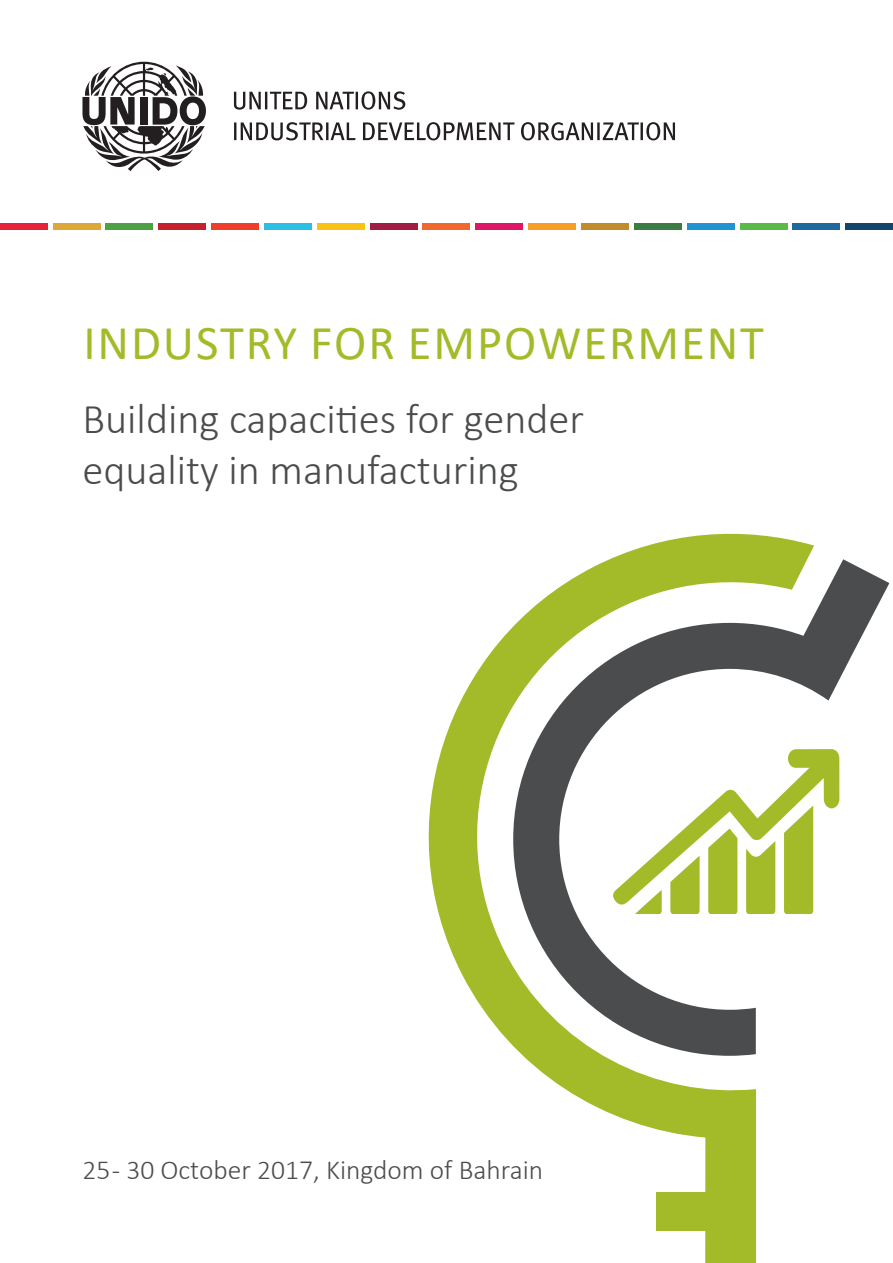
<style>
.page{position:relative;width:893px;height:1263px;background:#fff}
.page>*{position:absolute;margin:0;border:0;box-sizing:border-box;transform-origin:0 0}
.t1{font:48.75px "Calibri";letter-spacing:.04em;color:#a3bb29}
.t2{font:300 42.45px/50.8px "Calibri";color:#4b4c4d}
.t3{font:300 27.6px "Calibri";color:#4b4c4d}
</style>
<div class="page">
<div style="left:581px;top:223px;width:48px;height:6px;background:#c08c2c"></div>
<div style="left:53px;top:223px;width:47px;height:6px;background:#dea838"></div>
<div style="left:370px;top:223px;width:47px;height:6px;background:#a31c43"></div>
<div style="left:211px;top:223px;width:48px;height:6px;background:#ef3e2b"></div>
<div style="left:792px;top:223px;width:48px;height:6px;background:#1d6a9e"></div>
<div style="left:158px;top:223px;width:48px;height:6px;background:#c4202e"></div>
<div style="left:475px;top:223px;width:48px;height:6px;background:#df1666"></div>
<div style="left:845px;top:223px;width:48px;height:6px;background:#14466b"></div>
<div style="left:317px;top:223px;width:48px;height:6px;background:#fac215"></div>
<div style="left:528px;top:223px;width:48px;height:6px;background:#f89e26"></div>
<div style="left:634px;top:223px;width:48px;height:6px;background:#3c7d45"></div>
<div style="left:264px;top:223px;width:48px;height:6px;background:#2dbee5"></div>
<div style="left:687px;top:223px;width:47px;height:6px;background:#2094d2"></div>
<div style="left:740px;top:223px;width:47px;height:6px;background:#59ba47"></div>
<div style="left:423px;top:223px;width:47px;height:6px;background:#f2682c"></div>
<div style="left:106px;top:223px;width:47px;height:6px;background:#4ea045"></div>
<div style="left:0;top:223px;width:48px;height:6px;background:#e6233b"></div>
<svg style="left:428px;top:533px;width:386px;height:730px"></svg>
<svg style="left:513px;top:559px;width:376px;height:497px"></svg>
<div style="left:656px;top:1192px;width:100px;height:39px;background:#a3bb29"></div>
<svg style="left:612px;top:749px;width:227px;height:165px"></svg>
<svg style="left:234px;top:122px;width:441px;height:18px"></svg>
<svg style="left:234px;top:91px;width:171px;height:19px"></svg>
<svg style="left:82px;top:62px;width:124px;height:109px"></svg>
<p class="t1" style="left:83px;top:309px;width:682px">INDUSTRY FOR EMPOWERMENT</p>
<p class="t2" style="left:82px;top:393px;width:503px">Building capacities for gender equality in manufacturing</p>
<p class="t3" style="left:82px;top:1153px;width:462px">25 - 30 October 2017, Kingdom of Bahrain</p>
</div>
